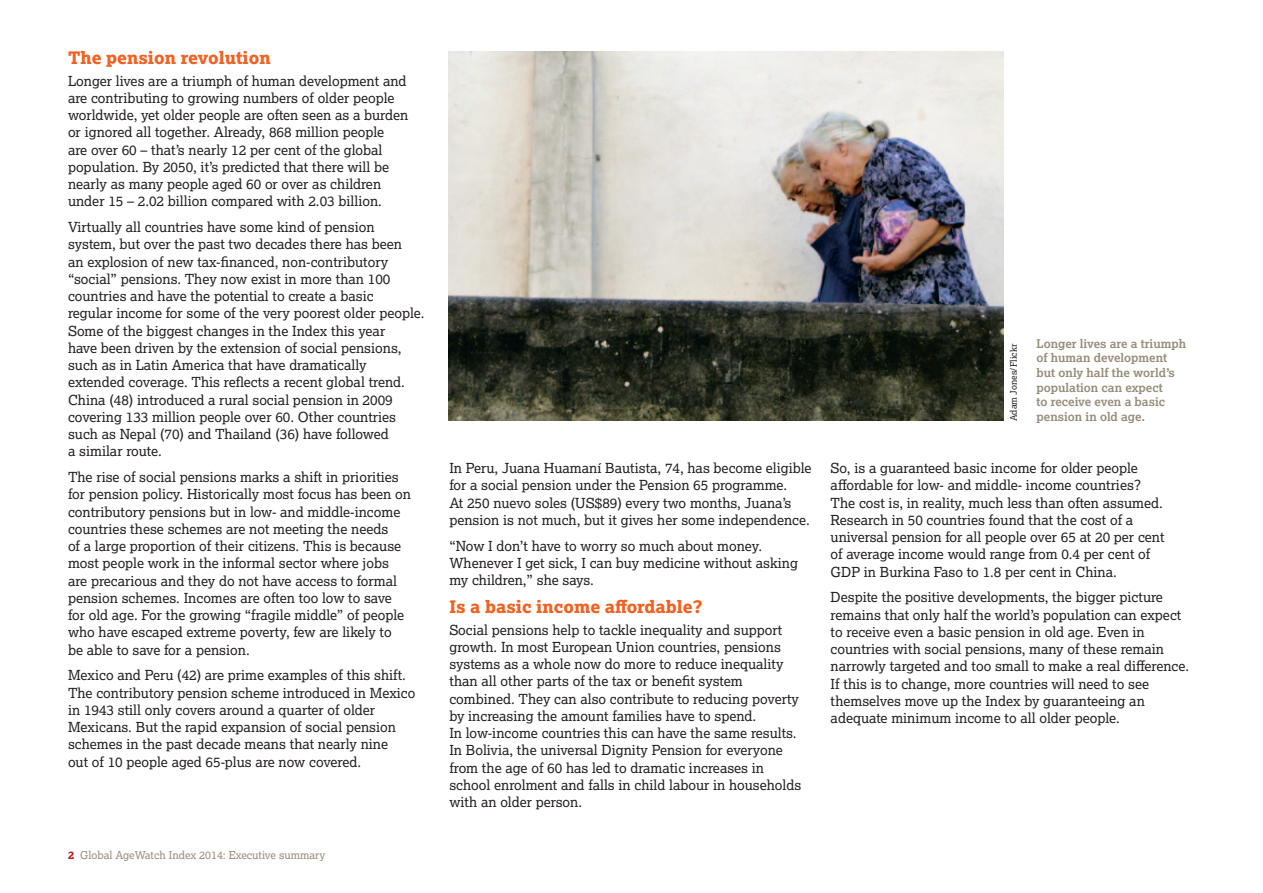
<style>
.page{position:relative;width:1263px;height:893px;background:#fff}
.page>*{position:absolute;margin:0;border:0;box-sizing:border-box;transform-origin:0 0}
.t1{font:17.25px "Lexia X Bold";color:#f26121}
.t2{font:13.8px/17.2px "Lexia";color:#231f20}
.t3{font:700 12px/14.7px "Lexia";color:#968d7a}
.t4{font:10.8px "Lexia";color:#968d7a}
.t5{font:9px "Lexia";color:#231f20}
.s1{font-family:"Lexia X Bold";color:#c41e24}
</style>
<div class="page">
<img style="left:449px;top:51px;width:554px;height:370px">
<p class="t1" style="left:68px;top:47px;width:204px">The pension revolution</p>
<p class="t2" style="left:68px;top:72px;width:342px">Longer lives are a triumph of human development and are contributing to growing numbers of older people worldwide, yet older people are often seen as a burden or ignored all together. Already, 868 million people<br>are over 60 – that’s nearly 12 per cent of the global population. By 2050, it’s predicted that there will be nearly as many people aged 60 or over as children under 15 – 2.02 billion compared with 2.03 billion.</p>
<p class="t2" style="left:68px;top:218px;width:358px">Virtually all countries have some kind of pension system, but over the past two decades there has been<br>an explosion of new tax-financed, non-contributory “social” pensions. They now exist in more than 100 countries and have the potential to create a basic<br>regular income for some of the very poorest older people.<br>Some of the biggest changes in the Index this year<br>have been driven by the extension of social pensions, such as in Latin America that have dramatically extended coverage. This reflects a recent global trend.<br>China (48) introduced a rural social pension in 2009 covering 133 million people over 60. Other countries such as Nepal (70) and Thailand (36) have followed<br>a similar route.</p>
<p class="t2" style="left:68px;top:468px;width:344px">The rise of social pensions marks a shift in priorities for pension policy. Historically most focus has been on contributory pensions but in low- and middle-income countries these schemes are not meeting the needs<br>of a large proportion of their citizens. This is because most people work in the informal sector where jobs are precarious and they do not have access to formal pension schemes. Incomes are often too low to save for old age. For the growing “fragile middle” of people who have escaped extreme poverty, few are likely to<br>be able to save for a pension.</p>
<p class="t2" style="left:68px;top:666px;width:349px">Mexico and Peru (42) are prime examples of this shift.<br>The contributory pension scheme introduced in Mexico in 1943 still only covers around a quarter of older Mexicans. But the rapid expansion of social pension schemes in the past decade means that nearly nine<br>out of 10 people aged 65-plus are now covered.</p>
<p class="t4" style="left:68px;top:848px;width:259px"><span class="s1">2</span> Global AgeWatch Index 2014: Executive summary</p>
<p class="t2" style="left:449px;top:459px;width:364px">In Peru, Juana Huamaní Bautista, 74, has become eligible for a social pension under the Pension 65 programme.<br>At 250 nuevo soles (US$89) every two months, Juana’s pension is not much, but it gives her some independence.</p>
<p class="t2" style="left:449px;top:537px;width:350px">“Now I don’t have to worry so much about money.<br>Whenever I get sick, I can buy medicine without asking my children,” she says.</p>
<p class="t1" style="left:449px;top:596px;width:255px">Is a basic income affordable?</p>
<p class="t2" style="left:449px;top:621px;width:353px">Social pensions help to tackle inequality and support growth. In most European Union countries, pensions systems as a whole now do more to reduce inequality than all other parts of the tax or benefit system combined. They can also contribute to reducing poverty by increasing the amount families have to spend.<br>In low-income countries this can have the same results.<br>In Bolivia, the universal Dignity Pension for everyone from the age of 60 has led to dramatic increases in school enrolment and falls in child labour in households with an older person.</p>
<p class="t5" style="left:1008px;top:421px;width:79px;rotate:-90deg">Adam Jones/Flickr</p>
<p class="t3" style="left:1036px;top:336px;width:151px">Longer lives are a triumph of human development but only half the world’s population can expect<br>to receive even a basic pension in old age.</p>
<p class="t2" style="left:831px;top:459px;width:335px">So, is a guaranteed basic income for older people affordable for low- and middle- income countries?<br>The cost is, in reality, much less than often assumed.<br>Research in 50 countries found that the cost of a universal pension for all people over 65 at 20 per cent of average income would range from 0.4 per cent of GDP in Burkina Faso to 1.8 per cent in China.</p>
<p class="t2" style="left:831px;top:588px;width:360px">Despite the positive developments, the bigger picture remains that only half the world’s population can expect to receive even a basic pension in old age. Even in countries with social pensions, many of these remain narrowly targeted and too small to make a real difference.<br>If this is to change, more countries will need to see themselves move up the Index by guaranteeing an adequate minimum income to all older people.</p>
</div>
